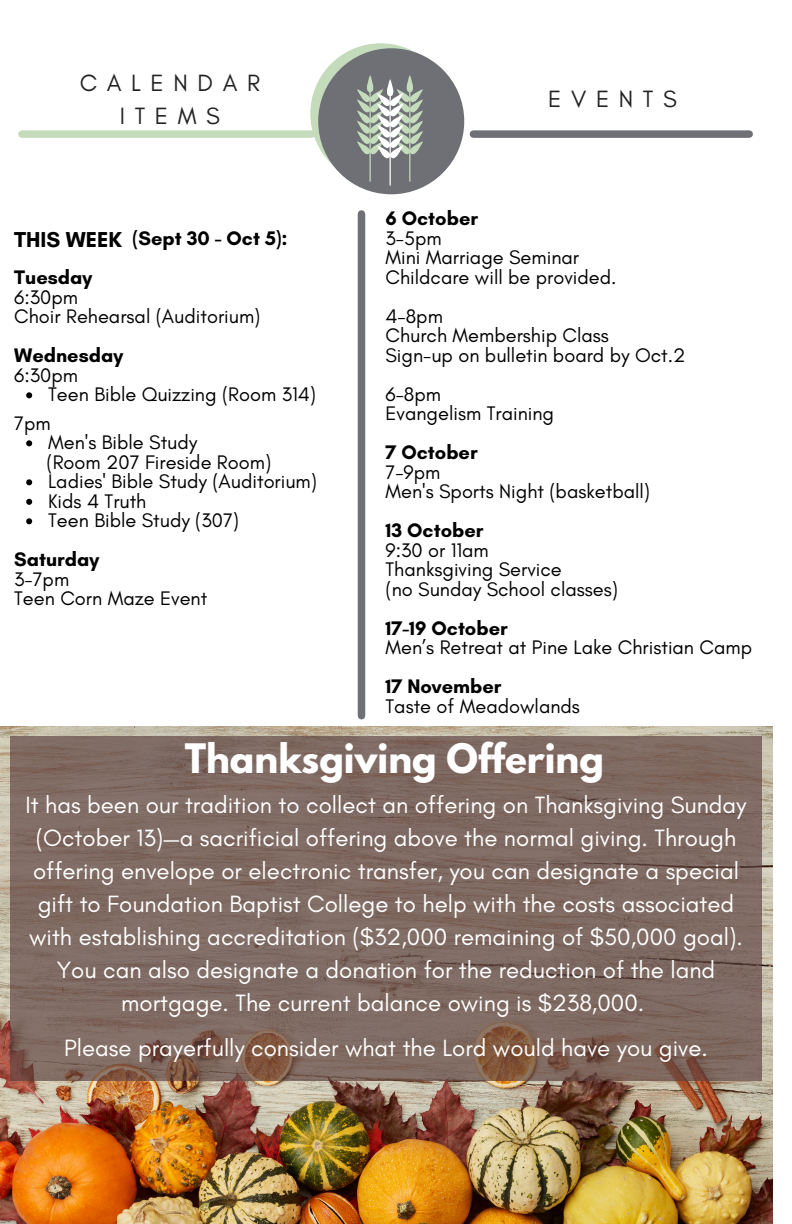
<style>
.page{position:relative;width:792px;height:1224px;background:#fff}
.page>*{position:absolute;margin:0;border:0;box-sizing:border-box;transform-origin:0 0}
.t1{font:700 36px "League Spartan";color:#fff}
.t2{font:24px/33px "Glacial Indifference";color:#fff;text-align:center}
.t3{font:24px/33px "Glacial Indifference";letter-spacing:.4em;color:#222;text-align:center}
.t4{font:700 22px "Glacial Indifference";color:#000}
.t5{font:20px "Glacial Indifference";color:#000}
.t6{font:700 20px "Glacial Indifference";color:#000}
</style>
<div class="page">
<svg style="left:310px;top:43px;width:163px;height:152px"></svg>
<div style="left:473px;top:130px;width:276px;height:8px;background:#6e7075"></div>
<div style="left:22px;top:130px;width:290px;height:8px;background:#c4dcbb"></div>
<div style="left:358px;top:214px;width:7px;height:502px;background:#6e7075"></div>
<img style="left:0;top:727px;width:772px;height:496px">
<svg style="left:10px;top:736px;width:751px;height:344px;background:#7e6860"></svg>
<svg style="left:26px;top:392px;width:6px;height:6px"></svg>
<svg style="left:26px;top:440px;width:6px;height:6px"></svg>
<svg style="left:26px;top:479px;width:6px;height:6px"></svg>
<svg style="left:26px;top:499px;width:6px;height:6px"></svg>
<svg style="left:26px;top:518px;width:6px;height:6px"></svg>
<p class="t3" style="left:80px;top:66px;width:182px">CALENDAR<br>ITEMS</p>
<p class="t4" style="left:14px;top:227px;width:109px">THIS WEEK</p>
<p class="t6" style="left:133px;top:226px;width:157px">(Sept 30 - Oct 5):</p>
<h2 class="t6" style="left:14px;top:265px;width:80px">Tuesday</h2>
<h5 class="t5" style="left:14px;top:285px;width:65px">6:30pm</h5>
<p class="t5" style="left:14px;top:304px;width:248px">Choir Rehearsal (Auditorium)</p>
<p class="t6" style="left:14px;top:343px;width:111px">Wednesday</p>
<p class="t5" style="left:14px;top:363px;width:65px">6:30pm</p>
<p class="t5" style="left:48px;top:382px;width:269px">Teen Bible Quizzing (Room 314)</p>
<p class="t5" style="left:14px;top:411px;width:38px">7pm</p>
<p class="t5" style="left:48px;top:430px;width:151px">Men's Bible Study</p>
<p class="t5" style="left:47px;top:450px;width:226px">(Room 207 Fireside Room)</p>
<p class="t5" style="left:48px;top:469px;width:270px">Ladies' Bible Study (Auditorium)</p>
<p class="t5" style="left:48px;top:489px;width:100px">Kids 4 Truth</p>
<p class="t5" style="left:48px;top:508px;width:192px">Teen Bible Study (307)</p>
<p class="t6" style="left:14px;top:547px;width:87px">Saturday</p>
<p class="t5" style="left:14px;top:567px;width:57px">3-7pm</p>
<p class="t5" style="left:14px;top:586px;width:195px">Teen Corn Maze Event</p>
<h3 class="t3" style="left:548px;top:82px;width:130px">EVENTS</h3>
<p class="t6" style="left:386px;top:206px;width:94px">6 October</p>
<p class="t5" style="left:386px;top:226px;width:58px">3-5pm</p>
<p class="t5" style="left:386px;top:245px;width:195px">Mini Marriage Seminar</p>
<p class="t5" style="left:386px;top:265px;width:233px">Childcare will be provided.</p>
<p class="t5" style="left:386px;top:304px;width:59px">4-8pm</p>
<p class="t5" style="left:386px;top:323px;width:225px">Church Membership Class</p>
<p class="t5" style="left:386px;top:343px;width:301px">Sign-up on bulletin board by Oct.2</p>
<p class="t5" style="left:386px;top:382px;width:57px">6-8pm</p>
<p class="t5" style="left:386px;top:401px;width:170px">Evangelism Training</p>
<p class="t6" style="left:386px;top:440px;width:94px">7 October</p>
<p class="t5" style="left:386px;top:460px;width:56px">7-9pm</p>
<p class="t5" style="left:386px;top:479px;width:266px">Men's Sports Night (basketball)</p>
<p class="t6" style="left:386px;top:518px;width:99px">13 October</p>
<p class="t5" style="left:386px;top:538px;width:105px">9:30 or 11am</p>
<p class="t5" style="left:386px;top:557px;width:178px">Thanksgiving Service</p>
<p class="t5" style="left:386px;top:577px;width:234px">(no Sunday School classes)</p>
<p class="t6" style="left:386px;top:616px;width:124px">17-19 October</p>
<p class="t5" style="left:386px;top:635px;width:368px">Men’s Retreat at Pine Lake Christian Camp</p>
<p class="t6" style="left:386px;top:674px;width:118px">17 November</p>
<p class="t5" style="left:386px;top:694px;width:196px">Taste of Meadowlands</p>
<h4 class="t1" style="left:185px;top:740px;width:421px">Thanksgiving Offering</h4>
<p class="t2" style="left:26px;top:788px;width:723px">It has been our tradition to collect an offering on Thanksgiving Sunday (October 13)—a sacrificial offering above the normal giving. Through offering envelope or electronic transfer, you can designate a special gift to Foundation Baptist College to help with the costs associated with establishing accreditation ($32,000 remaining of $50,000 goal).<br>You can also designate a donation for the reduction of the land mortgage. The current balance owing is $238,000.</p>
<h1 class="t2" style="left:64px;top:1031px;width:645px">Please prayerfully consider what the Lord would have you give.</h1>
</div>
